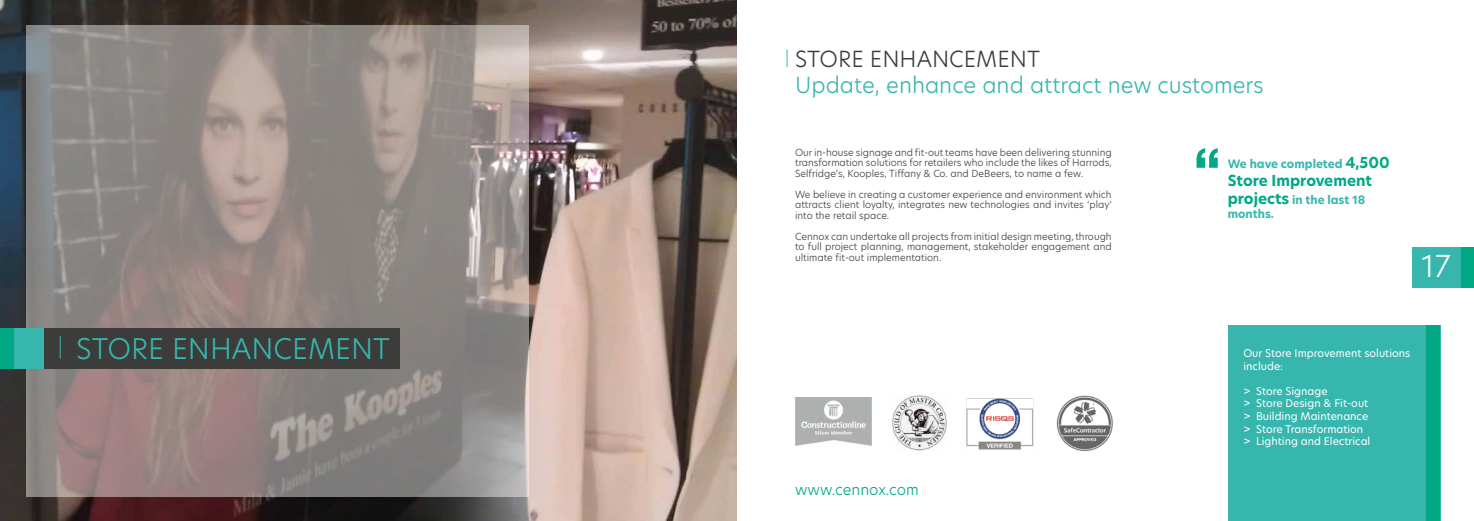
<style>
.page{position:relative;width:1474px;height:521px;background:#fff}
.page>*{position:absolute;margin:0;border:0;box-sizing:border-box;transform-origin:0 0}
.t1{font:800 54.25px "Helvetica Neue LT Std";color:#00a984}
.t2{font:300 29.75px "Hero New";color:#fff}
.t3{font:300 28px "Hero New";color:#37b6ae}
.t4{font:300 21.88px "Hero New";color:#37b6ae}
.t5{font:300 21.88px "Hero New";color:#3c3c3b}
.t6{font:700 14.88px "Hero New";color:#00a984}
.t7{font:300 14.88px "Hero New";color:#00a984}
.t8{font:700 11.38px/13.7px "Hero New";color:#37b6ae}
.t9{font:10.5px/12.6px "Hero New";color:#fff}
.t10{font:300 9.62px/10.5px "Hero New";color:#3c3c3b;text-align:justify}
.s1{font-size:14.88px;color:#00a984}
</style>
<div class="page">
<div style="left:1412px;top:247px;width:61px;height:40px;background:#37b6ae"></div>
<div style="left:1460px;top:247px;width:13px;height:40px;background:#00a984"></div>
<img style="left:0;top:0;width:737px;height:521px">
<svg style="left:786px;top:50px;width:1px;height:17px"></svg>
<div style="left:1228px;top:325px;width:212px;height:196px;background:#37b6ae"></div>
<svg style="left:26px;top:25px;width:502px;height:472px;background:#948b88"></svg>
<div style="left:0;top:328px;width:62px;height:40px;background:#37b6ae"></div>
<div style="left:0;top:328px;width:14px;height:40px;background:#00a984"></div>
<div style="left:45px;top:328px;width:355px;height:40px;background:#3c3c3b"></div>
<svg style="left:60px;top:336px;width:1px;height:22px"></svg>
<div style="left:1425px;top:325px;width:14px;height:196px;background:#00a984"></div>
<img style="left:795px;top:398px;width:76px;height:48px">
<img style="left:891px;top:394px;width:56px;height:56px">
<img style="left:966px;top:398px;width:68px;height:52px">
<img style="left:1056px;top:395px;width:57px;height:57px">
<h3 class="t3" style="left:76px;top:329px;width:315px">STORE ENHANCEMENT</h3>
<h3 class="t5" style="left:795px;top:44px;width:246px">STORE ENHANCEMENT</h3>
<h3 class="t4" style="left:795px;top:70px;width:470px">Update, enhance and attract new customers</h3>
<p class="t10" style="left:795px;top:147px;width:318px">Our in-house signage and fit-out teams have been delivering stunning transformation solutions for retailers who include the likes of Harrods, Selfridge’s, Kooples, Tiffany &amp; Co. and DeBeers, to name a few.</p>
<p class="t10" style="left:795px;top:189px;width:318px">We believe in creating a customer experience and environment which attracts client loyalty, integrates new technologies and invites ‘play’ into the retail space.</p>
<p class="t10" style="left:795px;top:231px;width:318px">Cennox can undertake all projects from initial design meeting, through to full project planning, management, stakeholder engagement and ultimate fit-out implementation.</p>
<h1 class="t1" style="left:1193px;top:135px;width:29px">“</h1>
<p class="t8" style="left:1227px;top:157px;width:163px">We have completed <span class="s1">4,500</span></p>
<h3 class="t6" style="left:1227px;top:170px;width:146px">Store Improvement</h3>
<p class="t8" style="left:1227px;top:193px;width:139px"><span class="s1">projects</span> in the last 18 months.</p>
<h2 class="t2" style="left:1421px;top:246px;width:31px">17</h2>
<h3 class="t7" style="left:795px;top:480px;width:125px">www.cennox.com</h3>
<p class="t9" style="left:1243px;top:347px;width:168px">Our Store Improvement solutions include:</p>
<p class="t9" style="left:1243px;top:384px;width:128px">&gt; Store Signage<br>&gt; Store Design &amp; Fit-out &gt; Building Maintenance &gt; Store Transformation &gt; Lighting and Electrical</p>
</div>
